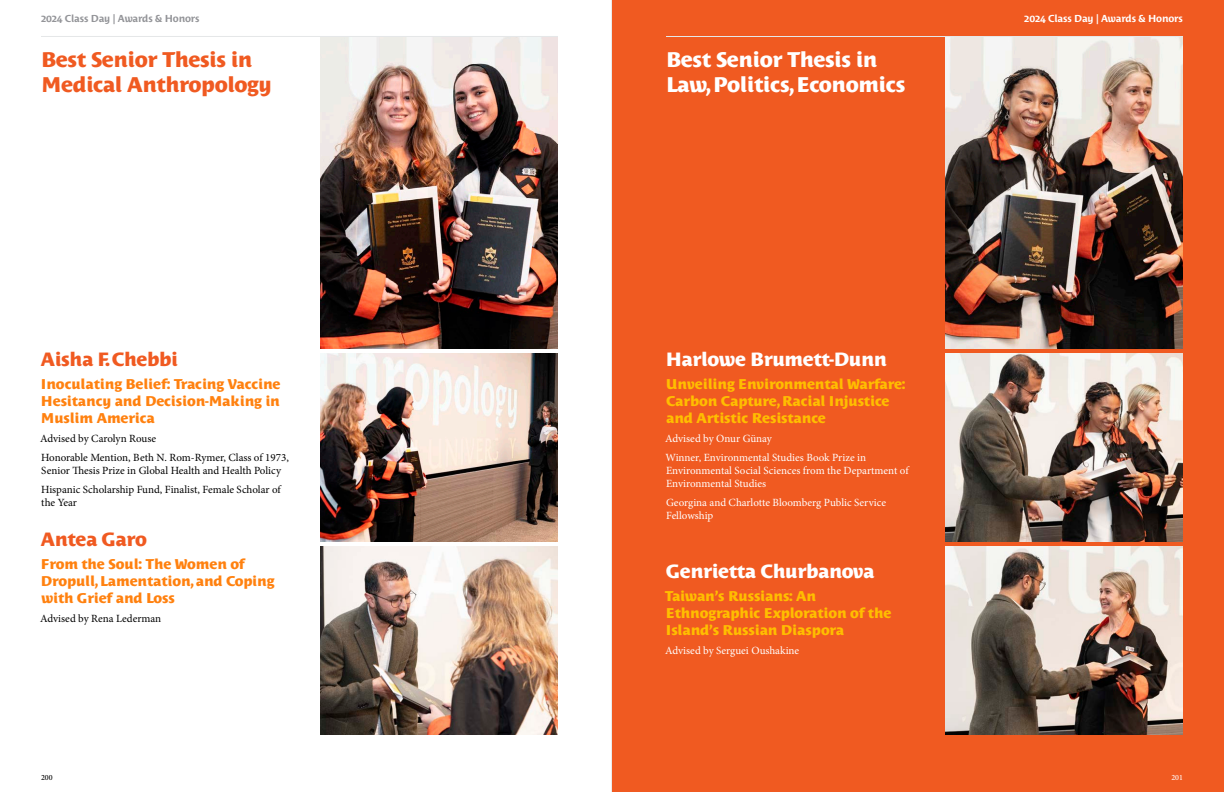
<style>
.page{position:relative;width:1224px;height:792px;background:#fff}
.page>*{position:absolute;margin:0;border:0;box-sizing:border-box;transform-origin:0 0}
.SA_Award_Title{font:800 21px/25.2px "Costa Std";letter-spacing:-.02em;color:#fff}
.SA_Award_Title-2{font:800 21px/25.2px "Costa Std";letter-spacing:-.02em;color:#f05a21}
.SA_Name{font:800 19px "Costa Std";letter-spacing:-.02em;color:#fff}
.SA_Name-2{font:800 19px "Costa Std";letter-spacing:-.02em;color:#f05a21}
.SA_Work_Title{font:800 14px/17px "Costa Std";letter-spacing:-.01em;color:#ffbe00}
.SA_Work_Title-2{font:800 14px/17px "Costa Std";letter-spacing:-.01em;color:#ff810f;text-align:justify}
.SA_Advisor___Prizes{font:11px/13px "Minion Pro";color:#fff}
.SA_Advisor___Prizes-2{font:11px/13px "Minion Pro";color:#000}
.t1{font:700 10px "Costa Std";letter-spacing:-.015em;color:#939498}
.Running_Header_Right{font:700 10px "Costa Std";letter-spacing:-.015em;color:#fff}
.t2{font:500 8px "Minion Pro";color:#000}
.t3{font:500 8px "Minion Pro";color:#fff}
</style>
<div class="page">
<hr style="left:41px;top:36px;width:517px;height:1px;background:#e5e7e8">
<div style="left:612px;top:0;width:612px;height:792px;background:#f05a21"></div>
<img style="left:945px;top:37px;width:238px;height:312px">
<img style="left:945px;top:546px;width:238px;height:189px">
<img style="left:945px;top:353px;width:238px;height:189px">
<img style="left:320px;top:37px;width:238px;height:312px">
<img style="left:320px;top:353px;width:238px;height:189px">
<hr style="left:666px;top:36px;width:517px;height:1px;background:#e5e7e8">
<img style="left:320px;top:546px;width:238px;height:189px">
<p class="t1" style="left:41px;top:12px;width:160px">2024 Class Day | Awards &amp; Honors</p>
<p class="SA_Award_Title-2" style="left:41px;top:47px;width:232px">Best Senior Thesis in<br>Medical Anthropology</p>
<p class="SA_Name-2" style="left:41px;top:348px;width:139px">Aisha F. Chebbi</p>
<p class="SA_Work_Title-2" style="left:41px;top:375px;width:241px">Inoculating Belief: Tracing Vaccine Hesitancy and Decision-Making in Muslim America</p>
<p class="SA_Advisor___Prizes-2" style="left:40px;top:432px;width:118px">Advised by Carolyn Rouse</p>
<p class="SA_Advisor___Prizes-2" style="left:41px;top:451px;width:249px">Honorable Mention, Beth N. Rom-Rymer, Class of 1973,<br>Senior Thesis Prize in Global Health and Health Policy</p>
<p class="SA_Advisor___Prizes-2" style="left:41px;top:483px;width:241px">Hispanic Scholarship Fund, Finalist, Female Scholar of the Year</p>
<p class="SA_Name-2" style="left:41px;top:528px;width:108px">Antea Garo</p>
<p class="SA_Work_Title-2" style="left:41px;top:556px;width:235px;text-align:left">From the Soul: The Women of<br>Dropull, Lamentation, and Coping with Grief and Loss</p>
<p class="SA_Advisor___Prizes-2" style="left:40px;top:612px;width:123px">Advised by Rena Lederman</p>
<p class="SA_Award_Title" style="left:666px;top:47px;width:241px">Best Senior Thesis in<br>Law, Politics, Economics</p>
<p class="SA_Name" style="left:666px;top:348px;width:223px">Harlowe Brumett-Dunn</p>
<p class="SA_Work_Title" style="left:666px;top:375px;width:241px">Unveiling Environmental Warfare:<br>Carbon Capture, Racial Injustice and Artistic Resistance</p>
<p class="SA_Advisor___Prizes" style="left:665px;top:432px;width:108px">Advised by Onur Günay</p>
<p class="SA_Advisor___Prizes" style="left:665px;top:451px;width:245px">Winner, Environmental Studies Book Prize in<br>Environmental Social Sciences from the Department of<br>Environmental Studies</p>
<p class="SA_Advisor___Prizes" style="left:666px;top:496px;width:222px">Georgina and Charlotte Bloomberg Public Service<br>Fellowship</p>
<p class="SA_Name" style="left:666px;top:560px;width:210px">Genrietta Churbanova</p>
<p class="SA_Work_Title" style="left:665px;top:588px;width:228px">Taiwan’s Russians: An<br>Ethnographic Exploration of the<br>Island’s Russian Diaspora</p>
<p class="SA_Advisor___Prizes" style="left:665px;top:644px;width:136px">Advised by Serguei Oushakine</p>
<p class="Running_Header_Right" style="left:1024px;top:12px;width:160px">2024 Class Day | Awards &amp; Honors</p>
<p class="t2" style="left:41px;top:772px;width:13px">200</p>
<p class="t3" style="left:1171px;top:772px;width:13px">201</p>
</div>
